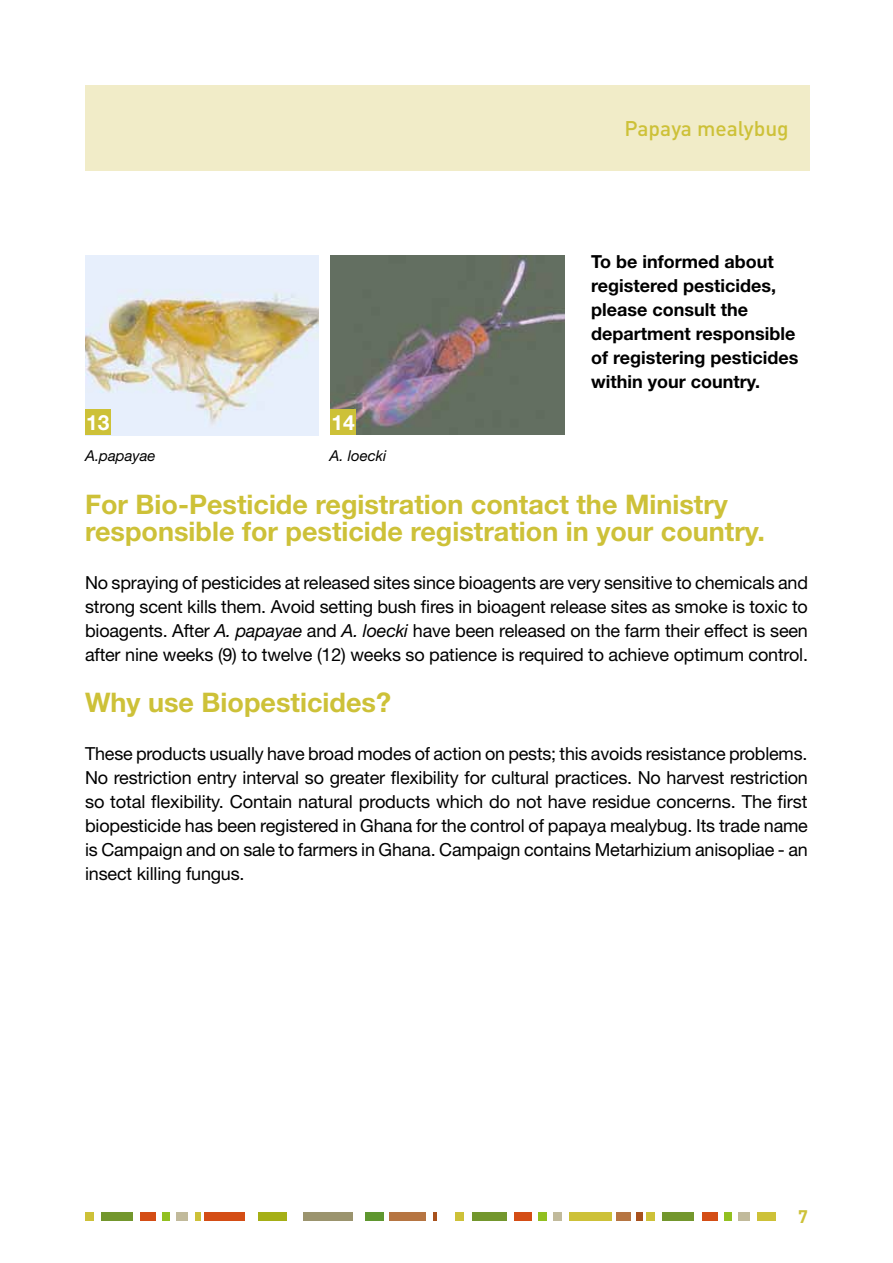
<style>
.page{position:relative;width:893px;height:1263px;background:#fff}
.page>*{position:absolute;margin:0;border:0;box-sizing:border-box;transform-origin:0 0}
.t1{font:700 27px/27px "Helvetica Neue LT Std";color:#cdc138}
.t2{font:500 21px "DIN";color:#cdc138}
.t3{font:700 21px "Helvetica Neue LT Std";color:#fff}
.t4{font:18px/24px "Helvetica Neue LT Std";letter-spacing:-.01em;color:#000;text-align:justify}
.t5{font:700 18px/24px "Helvetica Neue LT Std";color:#000}
.t6{font:700 18px "DIN";color:#cdc138}
.t7{font:italic 15px "Helvetica Neue LT Std";color:#000}
.s1{font-style:italic}
</style>
<div class="page">
<div style="left:205px;top:1212px;width:40px;height:8px;background:#d44d15"></div>
<div style="left:455px;top:1212px;width:9px;height:8px;background:#cdc138"></div>
<div style="left:258px;top:1212px;width:29px;height:8px;background:#a5af16"></div>
<div style="left:303px;top:1212px;width:49px;height:8px;background:#9b946e"></div>
<div style="left:366px;top:1212px;width:18px;height:8px;background:#5f972f"></div>
<div style="left:389px;top:1212px;width:37px;height:8px;background:#b67542"></div>
<svg style="left:433px;top:1212px;width:4px;height:8px"></svg>
<div style="left:515px;top:1212px;width:17px;height:8px;background:#d44d15"></div>
<div style="left:472px;top:1212px;width:34px;height:8px;background:#73972d"></div>
<div style="left:538px;top:1212px;width:9px;height:8px;background:#92c020"></div>
<div style="left:553px;top:1212px;width:9px;height:8px;background:#c1ba9b"></div>
<div style="left:569px;top:1212px;width:43px;height:8px;background:#cdc138"></div>
<div style="left:647px;top:1212px;width:8px;height:8px;background:#cdc138"></div>
<div style="left:85px;top:1212px;width:8px;height:8px;background:#cdc138"></div>
<div style="left:616px;top:1212px;width:15px;height:8px;background:#b67542"></div>
<div style="left:636px;top:1212px;width:7px;height:8px;background:#a8511c"></div>
<div style="left:702px;top:1212px;width:16px;height:8px;background:#d44d15"></div>
<div style="left:141px;top:1212px;width:15px;height:8px;background:#d44d15"></div>
<div style="left:662px;top:1212px;width:32px;height:8px;background:#73972d"></div>
<div style="left:101px;top:1212px;width:32px;height:8px;background:#73972d"></div>
<div style="left:724px;top:1212px;width:8px;height:8px;background:#92c020"></div>
<div style="left:162px;top:1212px;width:8px;height:8px;background:#92c020"></div>
<div style="left:738px;top:1212px;width:11px;height:8px;background:#c1ba9b"></div>
<div style="left:176px;top:1212px;width:12px;height:8px;background:#c1ba9b"></div>
<div style="left:757px;top:1212px;width:18px;height:8px;background:#cdc138"></div>
<div style="left:195px;top:1212px;width:5px;height:8px;background:#cdc138"></div>
<img style="left:85px;top:255px;width:234px;height:180px">
<img style="left:330px;top:255px;width:234px;height:180px">
<div style="left:85px;top:410px;width:26px;height:25px;background:#cdc138"></div>
<div style="left:330px;top:410px;width:26px;height:25px;background:#cdc138"></div>
<div style="left:85px;top:85px;width:724px;height:85px;background:#f1ecc8"></div>
<p class="t2" style="left:624px;top:115px;width:166px">Papaya mealybug</p>
<p class="t3" style="left:86px;top:409px;width:25px">13</p>
<p class="t3" style="left:331px;top:409px;width:25px">14</p>
<p class="t7" style="left:85px;top:447px;width:72px">A.papayae</p>
<p class="t7" style="left:330px;top:447px;width:58px">A. loecki</p>
<p class="t5" style="left:591px;top:249px;width:209px">To be informed about registered pesticides, please consult the department responsible of registering pesticides within your country.</p>
<h1 class="t1" style="left:85px;top:490px;width:681px">For Bio-Pesticide registration contact the Ministry responsible for pesticide registration in your country.</h1>
<p class="t4" style="left:85px;top:570px;width:724px">No spraying of pesticides at released sites since bioagents are very sensitive to chemicals and strong scent kills them. Avoid setting bush fires in bioagent release sites as smoke is toxic to bioagents. After <span class="s1">A. papayae</span> and <span class="s1">A. loecki</span> have been released on the farm their effect is seen after nine weeks (9) to twelve (12) weeks so patience is required to achieve optimum control.</p>
<h1 class="t1" style="left:85px;top:688px;width:307px">Why use Biopesticides?</h1>
<p class="t4" style="left:85px;top:741px;width:724px">These products usually have broad modes of action on pests; this avoids resistance problems.<br>No restriction entry interval so greater flexibility for cultural practices. No harvest restriction so total flexibility. Contain natural products which do not have residue concerns. The first biopesticide has been registered in Ghana for the control of papaya mealybug. Its trade name is Campaign and on sale to farmers in Ghana. Campaign contains Metarhizium anisopliae - an insect killing fungus.</p>
<p class="t6" style="left:798px;top:1204px;width:11px">7</p>
</div>
